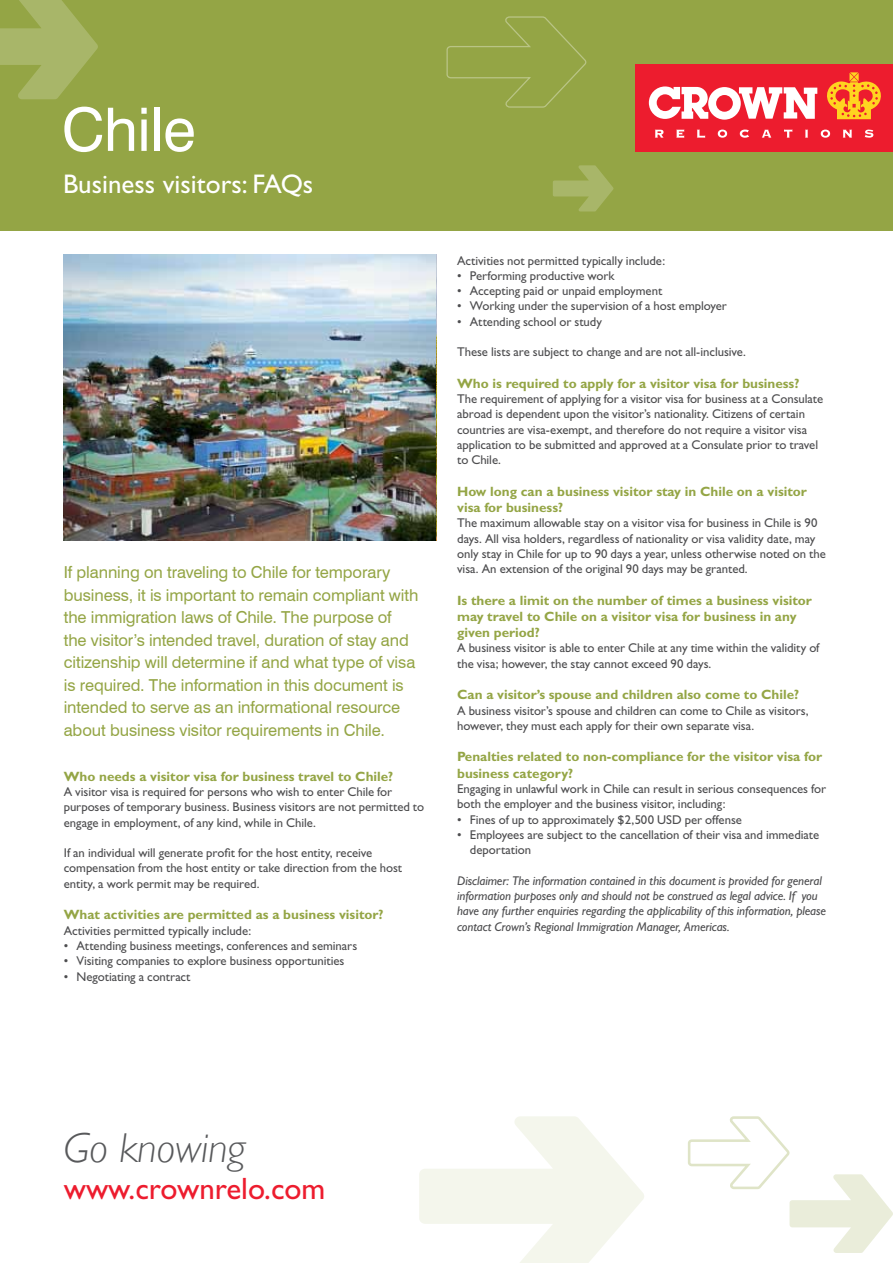
<style>
.page{position:relative;width:893px;height:1263px;background:#fff}
.page>*{position:absolute;margin:0;border:0;box-sizing:border-box;transform-origin:0 0}
.t1{font:60px "Swiss 721 BT";letter-spacing:-.01em;color:#fff}
.t2{font:italic 300 41.7px "Gill Sans";color:#58595b}
.t3{font:30.9px "Gill Sans";color:#ed1c2e}
.t4{font:27px "Gill Sans";color:#fff}
.t5{font:16.5px/22.5px "Swiss 721 BT";letter-spacing:-.005em;color:#94a545}
.t6{font:700 13.5px/16.2px "Gill Sans";color:#94a545}
.t7{font:12.75px/15.3px "Gill Sans";letter-spacing:-.005em;color:#4d4d4f}
.t8{font:italic 12.75px/15.3px "Gill Sans";letter-spacing:-.005em;color:#4d4d4f}
</style>
<div class="page">
<img style="left:64px;top:255px;width:372px;height:285px">
<div style="left:0;top:0;width:893px;height:230px;background:#94a545"></div>
<svg style="left:553px;top:165px;width:60px;height:46px"></svg>
<svg style="left:0;top:0;width:98px;height:99px"></svg>
<svg style="left:446px;top:16px;width:141px;height:92px"></svg>
<svg style="left:688px;top:1116px;width:205px;height:137px"></svg>
<svg style="left:419px;top:1116px;width:225px;height:147px"></svg>
<div style="left:635px;top:64px;width:258px;height:87px;background:#ed1c2e"></div>
<svg style="left:649px;top:86px;width:168px;height:34px"></svg>
<svg style="left:676px;top:129px;width:8px;height:9px"></svg>
<svg style="left:697px;top:130px;width:8px;height:8px"></svg>
<svg style="left:718px;top:130px;width:9px;height:8px"></svg>
<svg style="left:865px;top:130px;width:8px;height:8px"></svg>
<svg style="left:762px;top:130px;width:9px;height:8px"></svg>
<svg style="left:784px;top:129px;width:8px;height:9px"></svg>
<svg style="left:805px;top:130px;width:3px;height:8px"></svg>
<svg style="left:740px;top:130px;width:9px;height:8px"></svg>
<svg style="left:821px;top:130px;width:9px;height:8px"></svg>
<svg style="left:843px;top:130px;width:9px;height:8px"></svg>
<svg style="left:655px;top:130px;width:9px;height:8px"></svg>
<svg style="left:827px;top:72px;width:54px;height:47px"></svg>
<h1 class="t1" style="left:62px;top:93px;width:136px">Chile</h1>
<h3 class="t4" style="left:63px;top:168px;width:252px">Business visitors: FAQs</h3>
<p class="t5" style="left:64px;top:561px;width:356px">If planning on traveling to Chile for temporary business, it is important to remain compliant with the immigration laws of Chile. The purpose of the visitor’s intended travel, duration of stay and citizenship will determine if and what type of visa is required. The information in this document is intended to serve as an informational resource about business visitor requirements in Chile.</p>
<p class="t6" style="left:64px;top:768px;width:331px">Who needs a visitor visa for business travel to Chile?</p>
<p class="t7" style="left:64px;top:784px;width:362px">A visitor visa is required for persons who wish to enter Chile for purposes of temporary business. Business visitors are not permitted to engage in employment, of any kind, while in Chile.</p>
<p class="t7" style="left:64px;top:845px;width:340px">If an individual will generate profit for the host entity, receive compensation from the host entity or take direction from the host entity, a work permit may be required.</p>
<p class="t6" style="left:64px;top:906px;width:321px">What activities are permitted as a business visitor?</p>
<p class="t7" style="left:64px;top:923px;width:189px">Activities permitted typically include:</p>
<p class="t7" style="left:64px;top:938px;width:295px">• Attending business meetings, conferences and seminars</p>
<p class="t7" style="left:64px;top:953px;width:282px">• Visiting companies to explore business opportunities</p>
<p class="t7" style="left:64px;top:969px;width:128px">• Negotiating a contract</p>
<p class="t7" style="left:457px;top:253px;width:210px">Activities not permitted typically include:</p>
<p class="t7" style="left:457px;top:268px;width:159px">• Performing productive work</p>
<p class="t7" style="left:457px;top:283px;width:207px">• Accepting paid or unpaid employment</p>
<p class="t7" style="left:457px;top:299px;width:271px">• Working under the supervision of a host employer</p>
<p class="t7" style="left:457px;top:314px;width:146px">• Attending school or study</p>
<p class="t7" style="left:457px;top:344px;width:290px">These lists are subject to change and are not all-inclusive.</p>
<p class="t6" style="left:457px;top:375px;width:344px">Who is required to apply for a visitor visa for business?</p>
<p class="t7" style="left:457px;top:391px;width:368px">The requirement of applying for a visitor visa for business at a Consulate abroad is dependent upon the visitor’s nationality. Citizens of certain countries are visa-exempt, and therefore do not require a visitor visa application to be submitted and approved at a Consulate prior to travel to Chile.</p>
<p class="t6" style="left:457px;top:483px;width:351px">How long can a business visitor stay in Chile on a visitor visa for business?</p>
<p class="t7" style="left:457px;top:515px;width:370px">The maximum allowable stay on a visitor visa for business in Chile is 90 days. All visa holders, regardless of nationality or visa validity date, may only stay in Chile for up to 90 days a year, unless otherwise noted on the visa. An extension of the original 90 days may be granted.</p>
<p class="t6" style="left:457px;top:592px;width:356px">Is there a limit on the number of times a business visitor may travel to Chile on a visitor visa for business in any given period?</p>
<p class="t7" style="left:457px;top:641px;width:364px">A business visitor is able to enter Chile at any time within the validity of the visa; however, the stay cannot exceed 90 days.</p>
<p class="t6" style="left:457px;top:687px;width:344px">Can a visitor’s spouse and children also come to Chile?</p>
<p class="t7" style="left:457px;top:703px;width:353px">A business visitor’s spouse and children can come to Chile as visitors, however, they must each apply for their own separate visa.</p>
<p class="t6" style="left:457px;top:749px;width:366px">Penalties related to non-compliance for the visitor visa for business category?</p>
<p class="t7" style="left:457px;top:781px;width:371px">Engaging in unlawful work in Chile can result in serious consequences for both the employer and the business visitor, including:</p>
<p class="t7" style="left:457px;top:812px;width:286px">• Fines of up to approximately $2,500 USD per offense</p>
<p class="t7" style="left:470px;top:827px;width:351px;text-indent:-13px">• Employees are subject to the cancellation of their visa and immediate deportation</p>
<p class="t8" style="left:457px;top:873px;width:371px">Disclaimer: The information contained in this document is provided for general information purposes only and should not be construed as legal advice. If you have any further enquiries regarding the applicability of this information, please contact Crown’s Regional Immigration Manager, Americas.</p>
<h2 class="t2" style="left:64px;top:1124px;width:183px">Go knowing</h2>
<h3 class="t3" style="left:64px;top:1171px;width:263px">www.crownrelo.com</h3>
</div>
